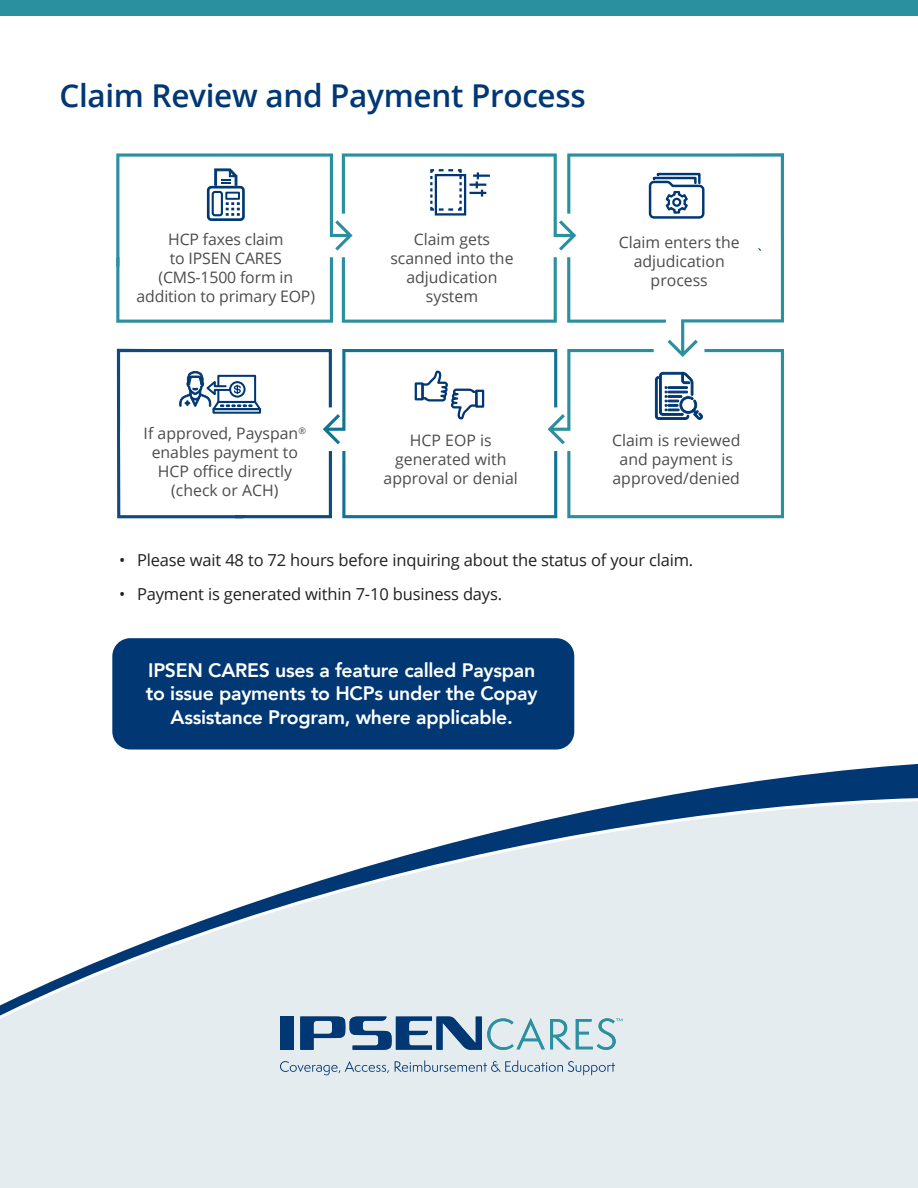
<style>
.page{position:relative;width:918px;height:1188px;background:#fff}
.page>*{position:absolute;margin:0;border:0;box-sizing:border-box;transform-origin:0 0}
.BODY{font:600 31.5px "Open Sans";letter-spacing:-.01em;color:#013874}
.BODY-2{font:800 19.5px/23.4px "Avenir";letter-spacing:-.015em;color:#fff;text-align:center}
.HEADS{font:16.5px "Open Sans";letter-spacing:-.01em;color:#231f20}
.t1{font:15.9px/19px "Open Sans";color:#4b4c4d;text-align:center}
</style>
<div class="page">
<svg style="left:700px;top:763px;width:218px;height:27px;fill:#013874"></svg>
<svg style="left:0;top:790px;width:918px;height:318px;fill:#e4ecef"></svg>
<div style="left:56px;top:1065px;width:862px;height:39px;background:#e4ecef"></div>
<hr style="left:56px;top:1104px;width:862px;height:4px;background:#e4ecef">
<div style="left:0;top:1108px;width:918px;height:80px;background:#e4ecef"></div>
<div style="left:0;top:0;width:918px;height:15px;background:#2a8f9e"></div>
<svg style="left:667px;top:153px;width:117px;height:196px"></svg>
<svg style="left:117px;top:349px;width:667px;height:169px"></svg>
<svg style="left:116px;top:153px;width:590px;height:170px"></svg>
<div style="left:280px;top:1017px;width:14px;height:33px;background:#013874"></div>
<svg style="left:280px;top:1061px;width:109px;height:14px"></svg>
<svg style="left:395px;top:1060px;width:220px;height:15px"></svg>
<svg style="left:300px;top:1017px;width:323px;height:33px"></svg>
<div style="left:112px;top:638px;width:462px;height:112px;background:#013874;border-radius:18px"></div>
<p class="BODY" style="left:59px;top:74px;width:528px">Claim Review and Payment Process</p>
<p class="t1" style="left:137px;top:229px;width:180px">HCP faxes claim<br>to IPSEN CARES (CMS-1500 form in addition to primary EOP)</p>
<p class="t1" style="left:144px;top:424px;width:164px">If approved, Payspan<sup>® </sup>enables payment to<br>HCP office directly (check or ACH)</p>
<p class="t1" style="left:390px;top:229px;width:125px">Claim gets scanned into the adjudication system</p>
<p class="t1" style="left:619px;top:232px;width:123px">Claim enters the adjudication process</p>
<p class="t1" style="left:384px;top:430px;width:136px">HCP EOP is generated with approval or denial</p>
<p class="t1" style="left:612px;top:430px;width:130px">Claim is reviewed and payment is approved/denied</p>
<p class="HEADS" style="left:119px;top:549px;width:576px">• Please wait 48 to 72 hours before inquiring about the status of your claim.</p>
<p class="HEADS" style="left:119px;top:582px;width:385px">• Payment is generated within 7-10 business days.</p>
<p class="BODY-2" style="left:146px;top:658px;width:393px">IPSEN CARES uses a feature called Payspan to issue payments to HCPs under the Copay<br>Assistance Program, where applicable.</p>
</div>
